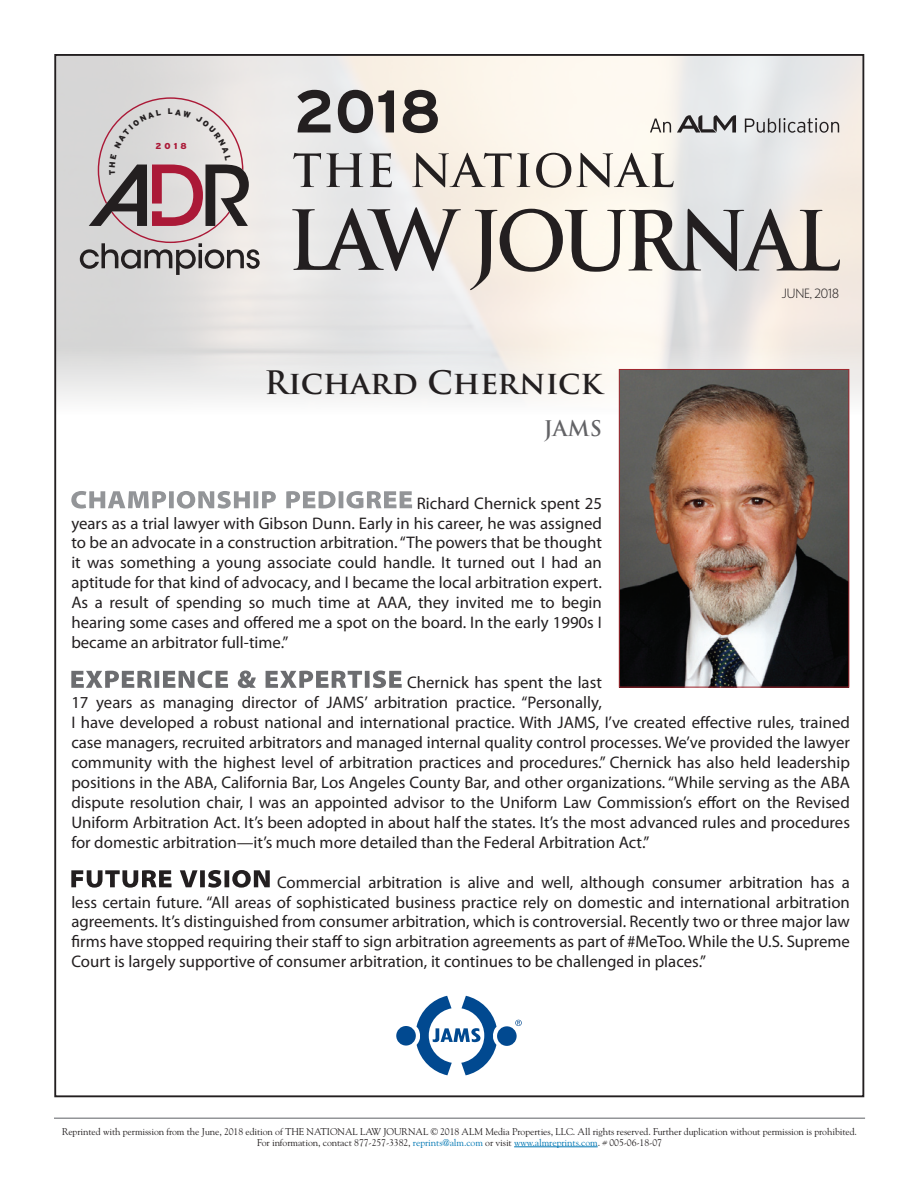
<style>
.page{position:relative;width:918px;height:1188px;background:#fff}
.page>*{position:absolute;margin:0;border:0;box-sizing:border-box;transform-origin:0 0}
.t1{font:700 60px "Interstate";color:#231f20}
.t2{font:700 31.5px "Trajan Pro";color:#231f20}
.t3{font:700 21px "Trajan Pro";color:#636366}
.t4{font:16.8px/20px "Myriad Pro";color:#231f20;text-align:justify}
.t5{font:300 12px "Penumbra Flare Std";letter-spacing:-.01em;color:#231f20}
.t6{font:9.75px/11.2px "Goudy Std";letter-spacing:-.01em;color:#231f20;text-align:center}
.t7{font:900 8.55px "Interstate";color:#ab1937}
.s1{color:#0077b3}
</style>
<div class="page">
<hr style="left:514px;top:1147px;width:84px;height:1px;background:#0077b3">
<hr style="left:54px;top:1118px;width:811px;height:1px;background:#939598">
<svg style="left:57px;top:57px;width:804px;height:358px;background:#ece9e6"></svg>
<div style="left:157px;top:388px;width:601px;height:27px;background:#f8f8f7"></div>
<svg style="left:470px;top:209px;width:370px;height:81px;background:#c1bcb6"></svg>
<svg style="left:293px;top:153px;width:381px;height:35px;background:#c0bbb6"></svg>
<svg style="left:292px;top:207px;width:169px;height:64px;background:#b0aead"></svg>
<svg style="left:650px;top:119px;width:21px;height:13px"></svg>
<svg style="left:745px;top:118px;width:94px;height:15px"></svg>
<svg style="left:677px;top:115px;width:59px;height:18px"></svg>
<svg style="left:71px;top:491px;width:341px;height:18px"></svg>
<svg style="left:71px;top:671px;width:331px;height:17px"></svg>
<svg style="left:71px;top:870px;width:199px;height:18px"></svg>
<img style="left:621px;top:371px;width:226px;height:315px">
<div style="left:619px;top:369px;width:230px;height:319px;border:1px solid #a1272e"></div>
<svg style="left:515px;top:1020px;width:7px;height:6px"></svg>
<div style="left:396px;top:1026px;width:20px;height:20px;background:#014990;border-radius:50%"></div>
<svg style="left:416px;top:996px;width:81px;height:79px"></svg>
<div style="left:497px;top:1026px;width:20px;height:20px;background:#014990;border-radius:50%"></div>
<svg style="left:80px;top:97px;width:180px;height:178px;background:#c3b7b8"></svg>
<p class="t7" style="left:155px;top:141px;width:33px">2018</p>
<h1 class="t1" style="left:294px;top:78px;width:149px">2018</h1>
<h2 class="t2" style="left:265px;top:363px;width:339px">Richard Chernick</h2>
<p class="t3" style="left:544px;top:415px;width:59px">JAMS</p>
<p class="t5" style="left:782px;top:286px;width:59px">JUNE, 2018</p>
<p class="t4" style="left:71px;top:493px;width:532px;text-indent:345px">Richard Chernick spent 25 years as a trial lawyer with Gibson Dunn. Early in his career, he was assigned to be an advocate in a construction arbitration. “The powers that be thought it was something a young associate could handle. It turned out I had an aptitude for that kind of advocacy, and I became the local arbitration expert.<br>As a result of spending so much time at AAA, they invited me to begin hearing some cases and offered me a spot on the board. In the early 1990s I became an arbitrator full-time.”</p>
<p class="t4" style="left:71px;top:672px;width:780px;text-align:left;text-indent:336px">Chernick has spent the last<br>17 years as managing director of JAMS’ arbitration practice. “Personally,<br>I have developed a robust national and international practice. With JAMS, I’ve created effective rules, trained case managers, recruited arbitrators and managed internal quality control processes. We’ve provided the lawyer community with the highest level of arbitration practices and procedures.” Chernick has also held leadership positions in the ABA, California Bar, Los Angeles County Bar, and other organizations. “While serving as the ABA dispute resolution chair, I was an appointed advisor to the Uniform Law Commission’s effort on the Revised Uniform Arbitration Act. It’s been adopted in about half the states. It’s the most advanced rules and procedures for domestic arbitration—it’s much more detailed than the Federal Arbitration Act.”</p>
<p class="t4" style="left:71px;top:872px;width:780px;text-indent:206px">Commercial arbitration is alive and well, although consumer arbitration has a less certain future. “All areas of sophisticated business practice rely on domestic and international arbitration agreements. It’s distinguished from consumer arbitration, which is controversial. Recently two or three major law firms have stopped requiring their staff to sign arbitration agreements as part of #MeToo. While the U.S. Supreme Court is largely supportive of consumer arbitration, it continues to be challenged in places.”</p>
<p class="t6" style="left:62px;top:1125px;width:797px">Reprinted with permission from the June, 2018 edition of THE NATIONAL LAW JOURNAL © 2018 ALM Media Properties, LLC. All rights reserved. Further duplication without permission is prohibited.<br>For information, contact 877-257-3382, <span class="s1">reprints@alm.com</span> or visit <span class="s1">www.almreprints.com</span>. # 005-06-18-07</p>
</div>
